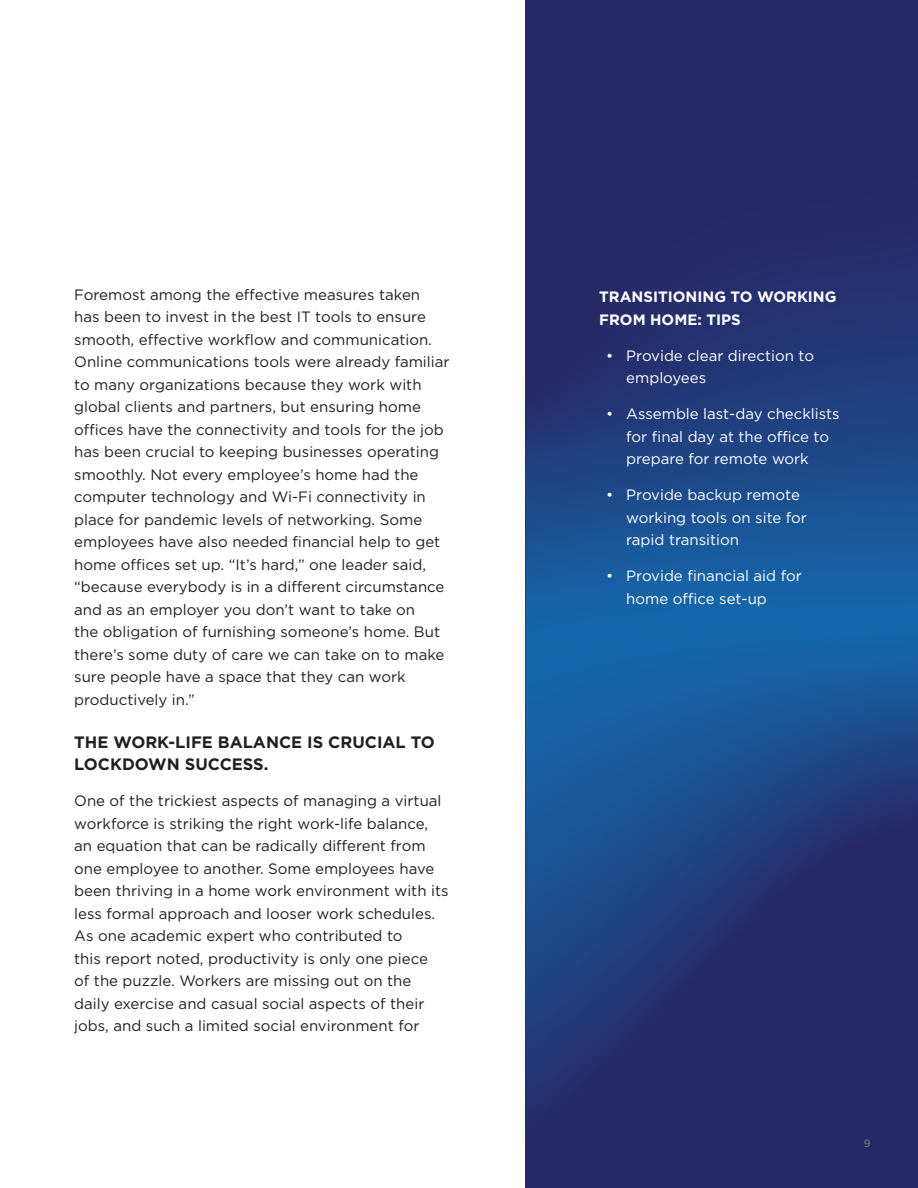
<style>
.page{position:relative;width:918px;height:1188px;background:#fff}
.page>*{position:absolute;margin:0;border:0;box-sizing:border-box;transform-origin:0 0}
.t1{font:700 16.5px/22.5px "Gotham";color:#231f20}
.Body{font:15px/22.5px "Gotham";color:#231f20}
.t2{font:15px/22.5px "Gotham";color:#fff}
.t3{font:700 15px/22.5px "Gotham";color:#fff}
.t4{font:10.5px "Gotham";color:#808285}
</style>
<div class="page">
<div style="left:526px;top:0;width:392px;height:1188px;background:#262966"></div>
<img style="left:526px;top:371px;width:125px;height:723px">
<img style="left:651px;top:339px;width:64px;height:646px">
<img style="left:715px;top:316px;width:64px;height:607px">
<img style="left:779px;top:303px;width:64px;height:563px">
<img style="left:843px;top:296px;width:75px;height:526px">
<p class="Body" style="left:74px;top:283px;width:377px">Foremost among the effective measures taken<br>has been to invest in the best IT tools to ensure smooth, effective workflow and communication.<br>Online communications tools were already familiar to many organizations because they work with global clients and partners, but ensuring home offices have the connectivity and tools for the job has been crucial to keeping businesses operating smoothly. Not every employee’s home had the computer technology and Wi-Fi connectivity in place for pandemic levels of networking. Some employees have also needed financial help to get home offices set up. “It’s hard,” one leader said, “because everybody is in a different circumstance and as an employer you don’t want to take on<br>the obligation of furnishing someone’s home. But there’s some duty of care we can take on to make sure people have a space that they can work productively in.”</p>
<h4 class="t1" style="left:74px;top:731px;width:362px">THE WORK-LIFE BALANCE IS CRUCIAL TO<br>LOCKDOWN SUCCESS.</h4>
<p class="Body" style="left:74px;top:789px;width:376px">One of the trickiest aspects of managing a virtual workforce is striking the right work-life balance, an equation that can be radically different from one employee to another. Some employees have been thriving in a home work environment with its less formal approach and looser work schedules.<br>As one academic expert who contributed to<br>this report noted, productivity is only one piece<br>of the puzzle. Workers are missing out on the daily exercise and casual social aspects of their jobs, and such a limited social environment for</p>
<h4 class="t3" style="left:599px;top:285px;width:239px">TRANSITIONING TO WORKING<br>FROM HOME: TIPS</h4>
<p class="t2" style="left:626px;top:344px;width:189px;text-indent:-20px">• Provide clear direction to employees</p>
<p class="t2" style="left:626px;top:402px;width:215px;text-indent:-20px">• Assemble last-day checklists for final day at the office to prepare for remote work</p>
<p class="t2" style="left:626px;top:483px;width:182px;text-indent:-20px">• Provide backup remote working tools on site for rapid transition</p>
<p class="t2" style="left:626px;top:564px;width:177px;text-indent:-20px">• Provide financial aid for home office set-up</p>
<p class="t4" style="left:864px;top:1137px;width:8px">9</p>
</div>
